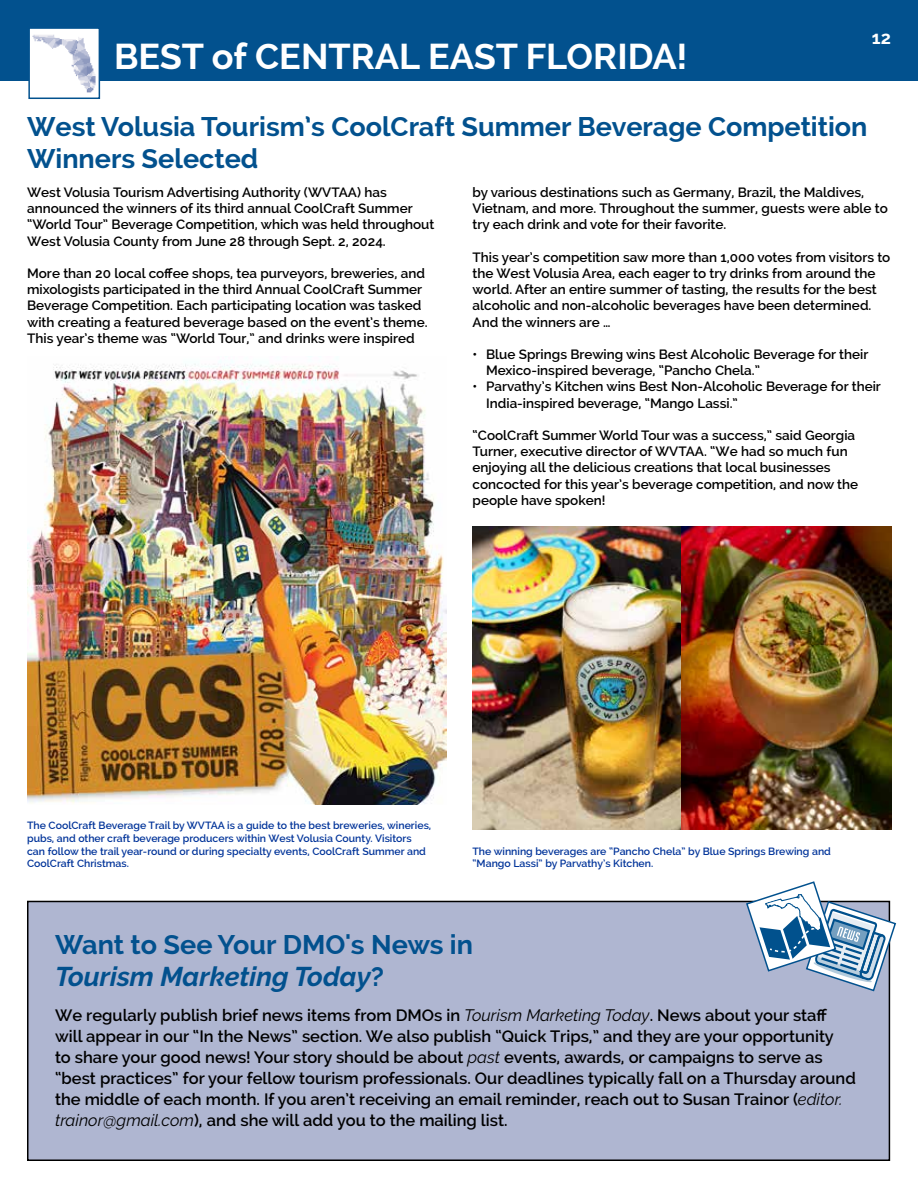
<style>
.page{position:relative;width:918px;height:1188px;background:#fff}
.page>*{position:absolute;margin:0;border:0;box-sizing:border-box;transform-origin:0 0}
.t1{font:700 36px "Raleway";color:#fff}
.t2{font:700 27px/32.4px "Raleway";color:#02518e}
.t3{font:700 18px "Raleway";color:#fff}
.t4{font:600 16.5px/21px "Raleway";color:#000}
.t5{font:600 13.5px/16.2px "Raleway";color:#000}
.t6{font:600 10.5px/12.6px "Raleway";color:#039}
.s1{font-style:italic}
.s2{font-weight:400;font-style:italic}
</style>
<div class="page">
<div style="left:0;top:0;width:918px;height:81px;background:#02518e"></div>
<img style="left:31px;top:30px;width:66px;height:63px">
<div style="left:28px;top:27px;width:72px;height:72px;border:2px solid #02518e"></div>
<img style="left:27px;top:361px;width:419px;height:444px">
<img style="left:472px;top:526px;width:419px;height:304px">
<div style="left:28px;top:901px;width:861px;height:259px;background:#afb6d1"></div>
<div style="left:27px;top:901px;width:863px;height:260px;border:2px solid #000"></div>
<svg style="left:745px;top:881px;width:152px;height:111px"></svg>
<h1 class="t1" style="left:114px;top:36px;width:575px">BEST of CENTRAL EAST FLORIDA!</h1>
<h3 class="t3" style="left:872px;top:27px;width:21px">12</h3>
<h2 class="t2" style="left:27px;top:110px;width:842px">West Volusia Tourism’s CoolCraft Summer Beverage Competition<br>Winners Selected</h2>
<p class="t5" style="left:27px;top:184px;width:409px">West Volusia Tourism Advertising Authority (WVTAA) has announced the winners of its third annual CoolCraft Summer “World Tour” Beverage Competition, which was held throughout West Volusia County from June 28 through Sept. 2, 2024.</p>
<p class="t5" style="left:27px;top:265px;width:402px">More than 20 local coffee shops, tea purveyors, breweries, and mixologists participated in the third Annual CoolCraft Summer Beverage Competition. Each participating location was tasked with creating a featured beverage based on the event’s theme.<br>This year’s theme was “World Tour,” and drinks were inspired</p>
<p class="t5" style="left:473px;top:184px;width:417px">by various destinations such as Germany, Brazil, the Maldives,<br>Vietnam, and more. Throughout the summer, guests were able to try each drink and vote for their favorite.</p>
<p class="t5" style="left:473px;top:249px;width:419px">This year’s competition saw more than 1,000 votes from visitors to the West Volusia Area, each eager to try drinks from around the world. After an entire summer of tasting, the results for the best alcoholic and non-alcoholic beverages have been determined.<br>And the winners are …</p>
<p class="t5" style="left:486px;top:346px;width:384px;text-indent:-14px">• Blue Springs Brewing wins Best Alcoholic Beverage for their<br>Mexico-inspired beverage, “Pancho Chela.”</p>
<p class="t5" style="left:486px;top:379px;width:396px;text-indent:-14px">• Parvathy’s Kitchen wins Best Non-Alcoholic Beverage for their<br>India-inspired beverage, “Mango Lassi.”</p>
<p class="t5" style="left:473px;top:427px;width:387px">“CoolCraft Summer World Tour was a success,” said Georgia Turner, executive director of WVTAA. “We had so much fun enjoying all the delicious creations that local businesses concocted for this year’s beverage competition, and now the people have spoken!</p>
<p class="t6" style="left:27px;top:819px;width:406px">The CoolCraft Beverage Trail by WVTAA is a guide to the best breweries, wineries, pubs, and other craft beverage producers within West Volusia County. Visitors can follow the trail year-round or during specialty events, CoolCraft Summer and CoolCraft Christmas.</p>
<p class="t6" style="left:473px;top:845px;width:360px">The winning beverages are “Pancho Chela” by Blue Springs Brewing and “Mango Lassi” by Parvathy’s Kitchen.</p>
<h2 class="t2" style="left:55px;top:928px;width:419px">Want to See Your DMO's News in<br><span class="s1">Tourism Marketing Today</span>?</h2>
<p class="t4" style="left:55px;top:1005px;width:802px">We regularly publish brief news items from DMOs in <span class="s2">Tourism Marketing Today</span>. News about your staff will appear in our “In the News” section. We also publish “Quick Trips,” and they are your opportunity<br>to share your good news! Your story should be about <span class="s2">past</span> events, awards, or campaigns to serve as “best practices” for your fellow tourism professionals. Our deadlines typically fall on a Thursday around the middle of each month. If you aren’t receiving an email reminder, reach out to Susan Trainor (<span class="s2">editor. trainor@gmail.com</span>), and she will add you to the mailing list.</p>
</div>
